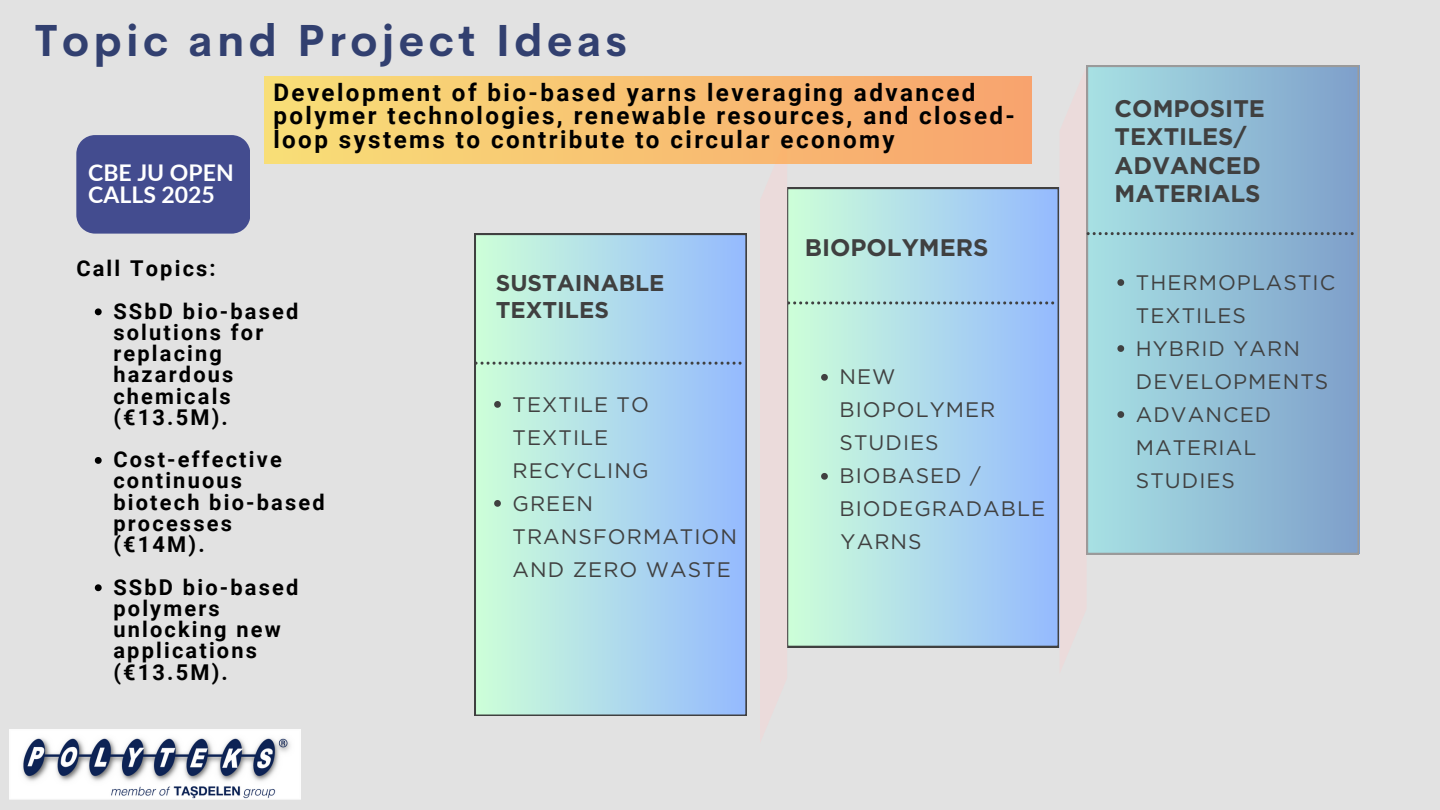
<style>
.page{position:relative;width:1440px;height:810px;background:#e2e2e2}
.page>*{position:absolute;margin:0;border:0;box-sizing:border-box;transform-origin:0 0}
.t1{font:700 44px "Cerebri Sans";letter-spacing:.1em;color:#324070}
.t2{font:700 24.2px/23.6px "Roboto";letter-spacing:.1em;color:#000}
.t3{font:700 24px/28.5px "Gotham";color:#404040}
.t4{font:700 23px/22.5px "Lato";color:#fff}
.t5{font:700 22.8px/27.1px "Gotham";color:#404040}
.t6{font:700 21.8px/21.2px "Roboto";letter-spacing:.1em;color:#000}
.t7{font:21px/33px "Gotham";letter-spacing:.05em;color:#404040}
</style>
<div class="page">
<svg style="left:475px;top:234px;width:272px;height:482px;background:#aed9e7"></svg>
<svg style="left:475px;top:362px;width:267px;height:3px"></svg>
<svg style="left:494px;top:401px;width:7px;height:7px"></svg>
<svg style="left:494px;top:500px;width:7px;height:7px"></svg>
<svg style="left:787px;top:66px;width:567px;height:582px"></svg>
<svg style="left:95px;top:308px;width:7px;height:7px"></svg>
<svg style="left:95px;top:457px;width:7px;height:7px"></svg>
<svg style="left:95px;top:584px;width:7px;height:7px"></svg>
<div style="left:76px;top:135px;width:174px;height:99px;background:#434c8f"></div>
<div style="left:264px;top:76px;width:768px;height:88px;background:linear-gradient(to right,#f8df77,#f8a36e)"></div>
<img style="left:10px;top:729px;width:290px;height:71px">
<h3 class="t1" style="left:35px;top:12px;width:594px">Topic and Project Ideas</h3>
<p class="t4" style="left:88px;top:160px;width:147px">CBE JU OPEN<br>CALLS 2025</p>
<h2 class="t2" style="left:273px;top:81px;width:743px">Development of bio-based yarns leveraging advanced polymer technologies, renewable resources, and closed&shy;loop systems to contribute to circular economy</h2>
<p class="t3" style="left:805px;top:233px;width:185px">BIOPOLYMERS</p>
<p class="t6" style="left:76px;top:258px;width:141px">Call Topics:</p>
<p class="t6" style="left:113px;top:301px;width:186px">SSbD bio-based solutions for replacing hazardous chemicals (€13.5M).</p>
<p class="t6" style="left:113px;top:449px;width:213px">Cost-effective continuous biotech bio-based processes (€14M).</p>
<p class="t6" style="left:113px;top:577px;width:186px">SSbD bio-based polymers unlocking new applications (€13.5M).</p>
<p class="t5" style="left:496px;top:269px;width:170px">SUSTAINABLE<br>TEXTILES</p>
<h2 class="t7" style="left:513px;top:387px;width:138px">TEXTILE TO<br>TEXTILE<br>RECYCLING</h2>
<p class="t7" style="left:513px;top:486px;width:226px">GREEN<br>TRANSFORMATION<br>AND ZERO WASTE</p>
<h1 class="t7" style="left:840px;top:360px;width:157px">NEW<br>BIOPOLYMER<br>STUDIES</h1>
<h3 class="t7" style="left:840px;top:459px;width:207px">BIOBASED /<br>BIODEGRADABLE</h3>
<h2 class="t7" style="left:841px;top:525px;width:83px">YARNS</h2>
<p class="t3" style="left:1115px;top:94px;width:152px">COMPOSITE<br>TEXTILES/<br>ADVANCED<br>MATERIALS</p>
<p class="t7" style="left:1136px;top:266px;width:201px">THERMOPLASTIC<br>TEXTILES</p>
<h5 class="t7" style="left:1136px;top:332px;width:194px">HYBRID YARN<br>DEVELOPMENTS</h5>
<h2 class="t7" style="left:1136px;top:398px;width:137px">ADVANCED<br>MATERIAL<br>STUDIES</h2>
</div>
